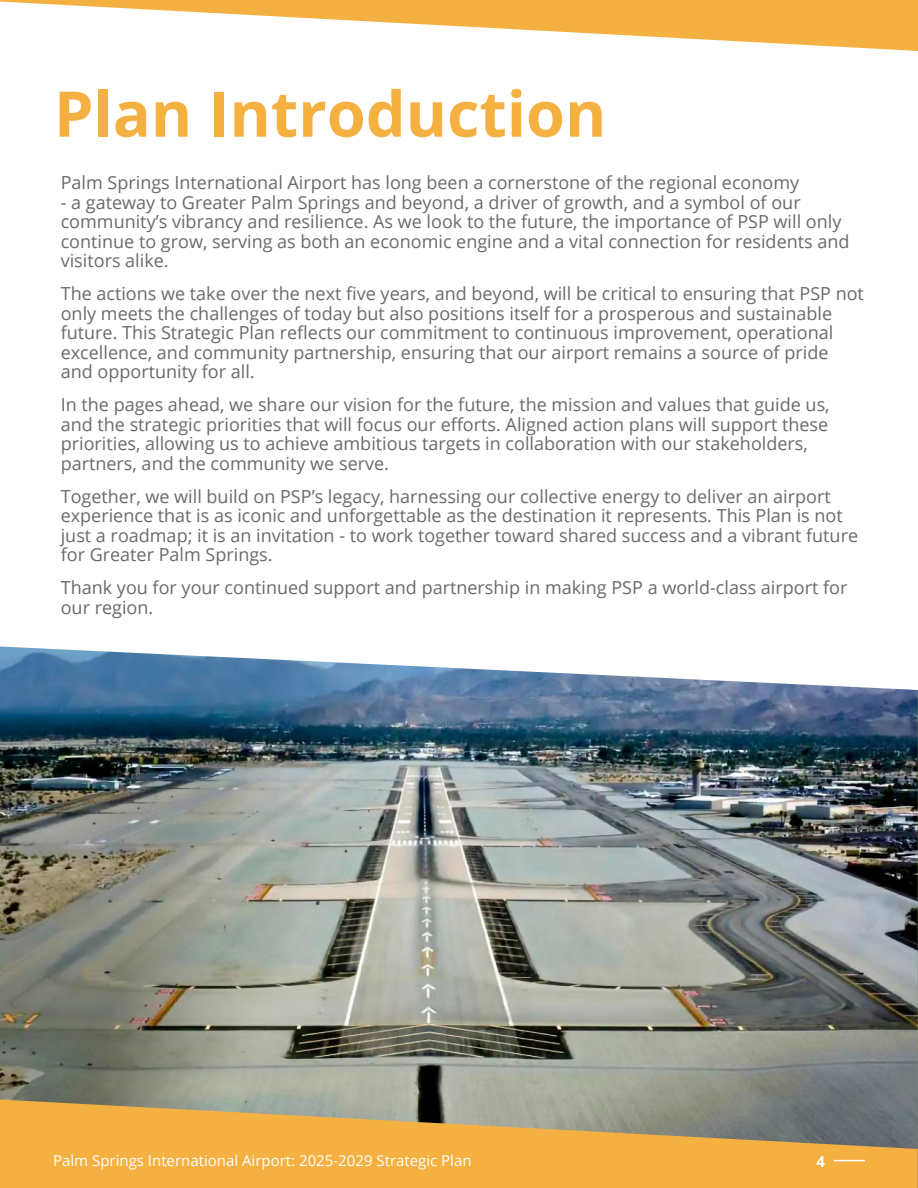
<style>
.page{position:relative;width:918px;height:1188px;background:#fff}
.page>*{position:absolute;margin:0;border:0;box-sizing:border-box;transform-origin:0 0}
.t1{font:700 63px "Open Sans";color:#f5b042}
.t2{font:18px/19.5px "Open Sans";color:#696a69}
.t3{font:15px "Open Sans";color:#fff}
.t4{font:700 15px "Open Sans";color:#fff}
</style>
<div class="page">
<img style="left:0;top:646px;width:917px;height:454px">
<hr style="left:917px;top:690px;width:1px;height:498px;background:#7a913b">
<svg style="left:0;top:0;width:917px;height:51px;fill:#f5b042"></svg>
<svg style="left:0;top:1100px;width:918px;height:88px;fill:#f5b042"></svg>
<hr style="left:917px;top:0;width:1px;height:51px;background:#ea8055">
<hr style="left:917px;top:1149px;width:1px;height:39px;background:#ea8055">
<hr style="left:834px;top:1160px;width:31px;height:1px;background:#fff">
<h1 class="t1" style="left:54px;top:89px;width:554px">Plan Introduction</h1>
<p class="t2" style="left:61px;top:173px;width:740px">Palm Springs International Airport has long been a cornerstone of the regional economy</p>
<p class="t2" style="left:61px;top:192px;width:790px">- a gateway to Greater Palm Springs and beyond, a driver of growth, and a symbol of our community’s vibrancy and resilience. As we look to the future, the importance of PSP will only continue to grow, serving as both an economic engine and a vital connection for residents and visitors alike.</p>
<p class="t2" style="left:61px;top:284px;width:805px">The actions we take over the next five years, and beyond, will be critical to ensuring that PSP not only meets the challenges of today but also positions itself for a prosperous and sustainable future. This Strategic Plan reflects our commitment to continuous improvement, operational excellence, and community partnership, ensuring that our airport remains a source of pride and opportunity for all.</p>
<p class="t2" style="left:61px;top:394px;width:770px">In the pages ahead, we share our vision for the future, the mission and values that guide us, and the strategic priorities that will focus our efforts. Aligned action plans will support these priorities, allowing us to achieve ambitious targets in collaboration with our stakeholders, partners, and the community we serve.</p>
<p class="t2" style="left:61px;top:488px;width:799px">Together, we will build on PSP’s legacy, harnessing our collective energy to deliver an airport experience that is as iconic and unforgettable as the destination it represents. This Plan is not just a roadmap; it is an invitation - to work together toward shared success and a vibrant future for Greater Palm Springs.</p>
<p class="t2" style="left:61px;top:577px;width:788px">Thank you for your continued support and partnership in making PSP a world-class airport for our region.</p>
<p class="t3" style="left:53px;top:1155px;width:420px">Palm Springs International Airport: 2025-2029 Strategic Plan</p>
<p class="t4" style="left:817px;top:1155px;width:10px">4</p>
</div>
